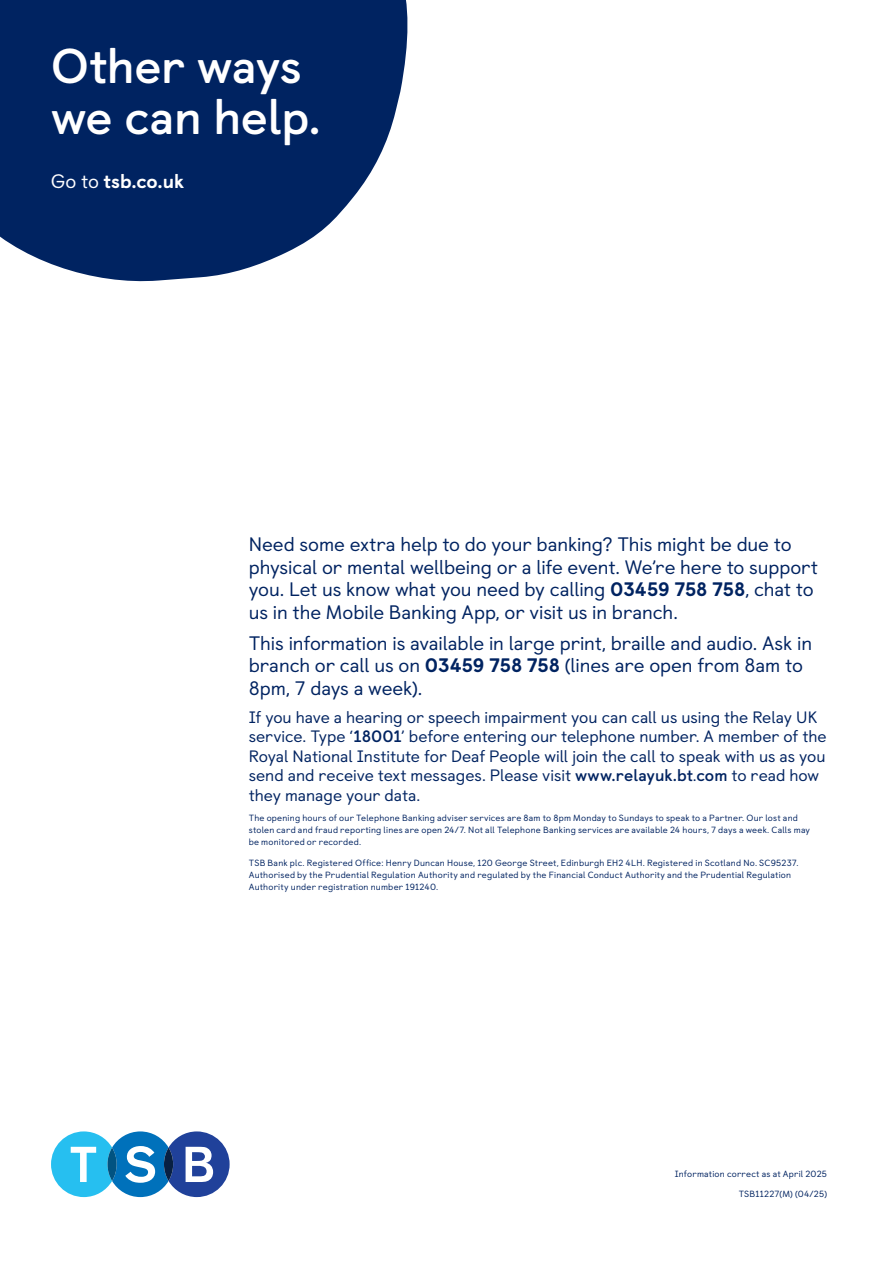
<style>
.page{position:relative;width:893px;height:1263px;background:#fff}
.page>*{position:absolute;margin:0;border:0;box-sizing:border-box;transform-origin:0 0}
.Heading{font:700 48.75px/50.6px "TSB Castledown";letter-spacing:-.015em;color:#fff}
.BC_Body_Text_13pt{font:19.5px/22.5px "TSB Castledown";letter-spacing:-.005em;color:#002361}
.t1{font:800 19.5px "TSB Castledown";letter-spacing:-.005em;color:#fff}
.BC_Body_Text_13pt-2{font:16.5px/19.5px "TSB Castledown";color:#002361}
.BC_Legal_Text{font:9px/12px "TSB Castledown";letter-spacing:.02em;color:#002361}
.s1{font-weight:400}
.s2{font-weight:800}
.s3{font-weight:700}
</style>
<div class="page">
<svg style="left:0;top:0;width:408px;height:282px;background:#1f3e74"></svg>
<svg style="left:51px;top:1131px;width:179px;height:66px"></svg>
<p class="Heading" style="left:51px;top:42px;width:272px">Other ways we can help.</p>
<p class="t1" style="left:51px;top:169px;width:135px"><span class="s1">Go to</span> tsb.co.uk</p>
<p class="BC_Body_Text_13pt" style="left:249px;top:533px;width:571px">Need some extra help to do your banking? This might be due to physical or mental wellbeing or a life event. We’re here to support you. Let us know what you need by calling <span class="s2">03459 758 758</span>, chat to us in the Mobile Banking App, or visit us in branch.</p>
<p class="BC_Body_Text_13pt" style="left:249px;top:632px;width:565px">This information is available in large print, braille and audio. Ask in branch or call us on <span class="s2">03459 758 758</span> (lines are open from 8am to<br>8pm, 7 days a week).</p>
<p class="BC_Body_Text_13pt-2" style="left:249px;top:707px;width:579px">If you have a hearing or speech impairment you can call us using the Relay UK service. Type ‘<span class="s3">18001</span>’ before entering our telephone number. A member of the Royal National Institute for Deaf People will join the call to speak with us as you send and receive text messages. Please visit <span class="s3">www.relayuk.bt</span>.<span class="s3">com</span> to read how they manage your data.</p>
<p class="BC_Legal_Text" style="left:249px;top:812px;width:563px">The opening hours of our Telephone Banking adviser services are 8am to 8pm Monday to Sundays to speak to a Partner. Our lost and stolen card and fraud reporting lines are open 24/7. Not all Telephone Banking services are available 24 hours, 7 days a week. Calls may be monitored or recorded.</p>
<p class="BC_Legal_Text" style="left:249px;top:857px;width:551px">TSB Bank plc. Registered Office: Henry Duncan House, 120 George Street, Edinburgh EH2 4LH. Registered in Scotland No. SC95237.<br>Authorised by the Prudential Regulation Authority and regulated by the Financial Conduct Authority and the Prudential Regulation<br>Authority under registration number 191240.</p>
<p class="BC_Legal_Text" style="left:675px;top:1167px;width:154px">Information correct as at April 2025</p>
<p class="BC_Legal_Text" style="left:739px;top:1188px;width:90px">TSB11227(M) (04/25)</p>
</div>
